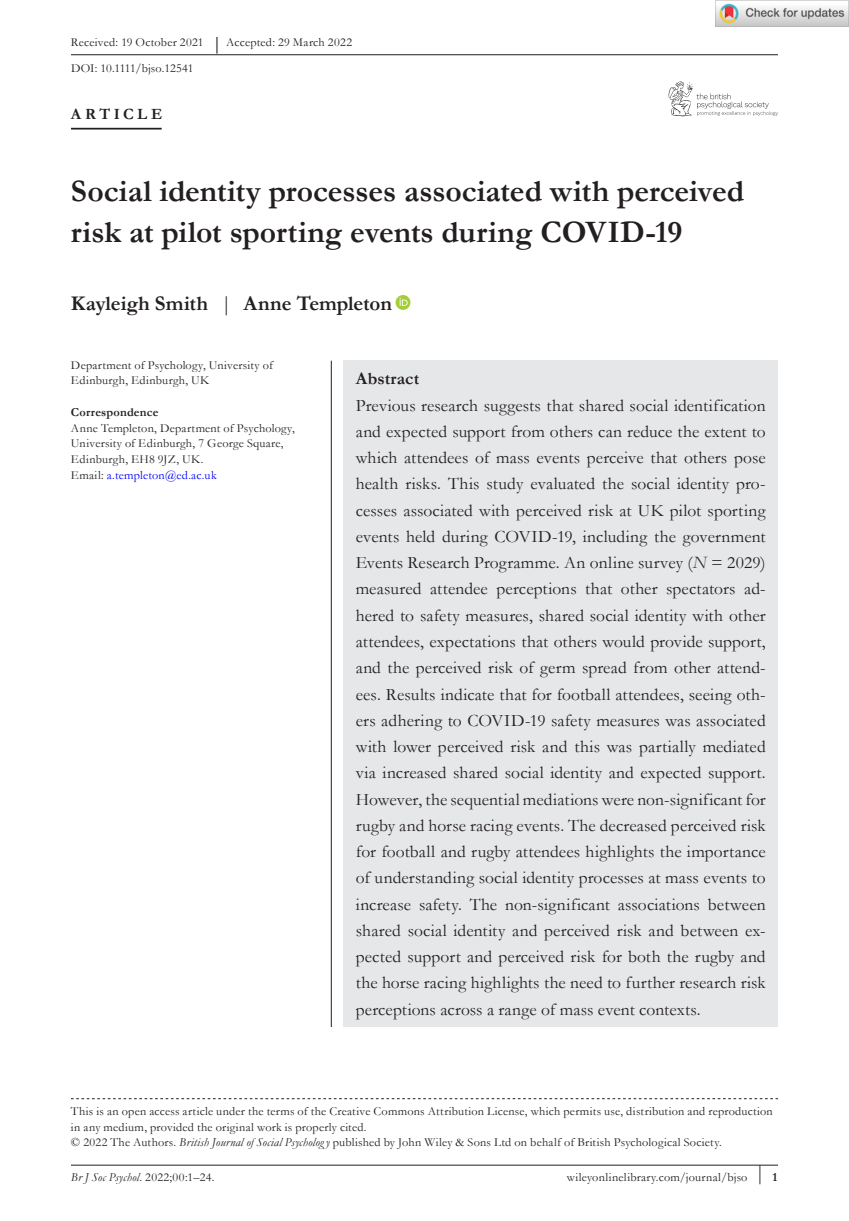
<style>
.page{position:relative;width:849px;height:1221px;background:#fff}
.page>*{position:absolute;margin:0;border:0;box-sizing:border-box;transform-origin:0 0}
.t1{font:700 31.5px/40.2px "Garamond";letter-spacing:-.005em;color:#231f20}
.t2{font:700 21px "Garamond";letter-spacing:-.005em;color:#231f20}
.t3{font:17.5px/26.2px "Garamond";letter-spacing:.005em;color:#231f20;text-align:justify}
.t4{font:700 17.5px "Garamond";letter-spacing:.01em;color:#231f20}
.t5{font:700 15.75px "Garamond";letter-spacing:.22em;color:#231f20}
.t6{font:12.25px/15.8px "Garamond";letter-spacing:.02em;color:#231f20}
.t7{font:700 12.25px "Garamond";letter-spacing:.02em;color:#231f20}
.s1{font-size:18.38px}
.s2{font-weight:400}
.s3{color:#00f}
.s4{font-style:italic}
.s5{font-weight:700}
</style>
<div class="page">
<hr style="left:71px;top:1164px;width:706px;height:1px;background:#231f20">
<svg style="left:668px;top:82px;width:109px;height:34px"></svg>
<hr style="left:71px;top:128px;width:91px;height:1px;background:#231f20">
<svg style="left:395px;top:295px;width:15px;height:15px"></svg>
<svg style="left:399px;top:298px;width:8px;height:8px"></svg>
<hr style="left:71px;top:54px;width:706px;height:1px;background:#231f20">
<svg style="left:71px;top:1098px;width:706px;height:1px"></svg>
<div style="left:343px;top:360px;width:434px;height:666px;background:#e6e7e9"></div>
<hr style="left:331px;top:360px;width:1px;height:666px;background:#231f20">
<img style="left:715px;top:0;width:133px;height:26px">
<p class="t6" style="left:71px;top:30px;width:282px;line-height:25.2px">Received: 19 October 2021 <span class="s1">|</span> Accepted: 29 March 2022<br>DOI: 10.1111/bjso.12541</p>
<p class="t5" style="left:71px;top:103px;width:93px">ARTICLE</p>
<h1 class="t1" style="left:71px;top:171px;width:674px">Social identity processes associated with perceived risk at pilot sporting events during COVID-19</h1>
<p class="t2" style="left:71px;top:289px;width:322px">Kayleigh Smith <span class="s2">|</span> Anne Templeton</p>
<p class="t6" style="left:71px;top:356px;width:203px">Department of Psychology, University of<br>Edinburgh, Edinburgh, UK</p>
<p class="t7" style="left:71px;top:404px;width:89px">Correspondence</p>
<p class="t6" style="left:71px;top:419px;width:225px">Anne Templeton, Department of Psychology, University of Edinburgh, 7 George Square, Edinburgh, EH8 9JZ, UK.<br>Email: <span class="s3">a.templeton@ed.ac.uk</span></p>
<p class="t4" style="left:356px;top:367px;width:65px">Abstract</p>
<p class="t3" style="left:356px;top:391px;width:411px">Previous research suggests that shared social identification and expected support from others can reduce the extent to which attendees of mass events perceive that others pose health risks. This study evaluated the social identity pro&shy;cesses associated with perceived risk at UK pilot sporting events held during COVID-19, including the government Events Research Programme. An online survey (<span class="s4">N</span> = 2029) measured attendee perceptions that other spectators ad&shy;hered to safety measures, shared social identity with other attendees, expectations that others would provide support, and the perceived risk of germ spread from other attend&shy;ees. Results indicate that for football attendees, seeing oth&shy;ers adhering to COVID-19 safety measures was associated with lower perceived risk and this was partially mediated via increased shared social identity and expected support.<br>However, the sequential mediations were non-significant for rugby and horse racing events. The decreased perceived risk for football and rugby attendees highlights the importance of understanding social identity processes at mass events to increase safety. The non-significant associations between shared social identity and perceived risk and between ex&shy;pected support and perceived risk for both the rugby and the horse racing highlights the need to further research risk perceptions across a range of mass event contexts.</p>
<p class="t6" style="left:71px;top:1102px;width:703px">This is an open access article under the terms of the Creative Commons Attribution License, which permits use, distribution and reproduction in any medium, provided the original work is properly cited.<br>© 2022 The Authors. <span class="s4">British Journal of Social Psycholog y</span> published by John Wiley &amp; Sons Ltd on behalf of British Psychological Society.</p>
<p class="t6" style="left:71px;top:1169px;width:145px"><span class="s4">Br J Soc Psychol</span>. 2022;00:1–24.</p>
<p class="t6" style="left:566px;top:1169px;width:212px">wileyonlinelibrary.com/journal/bjso <sup>|</sup> <span class="s5">1</span></p>
</div>
